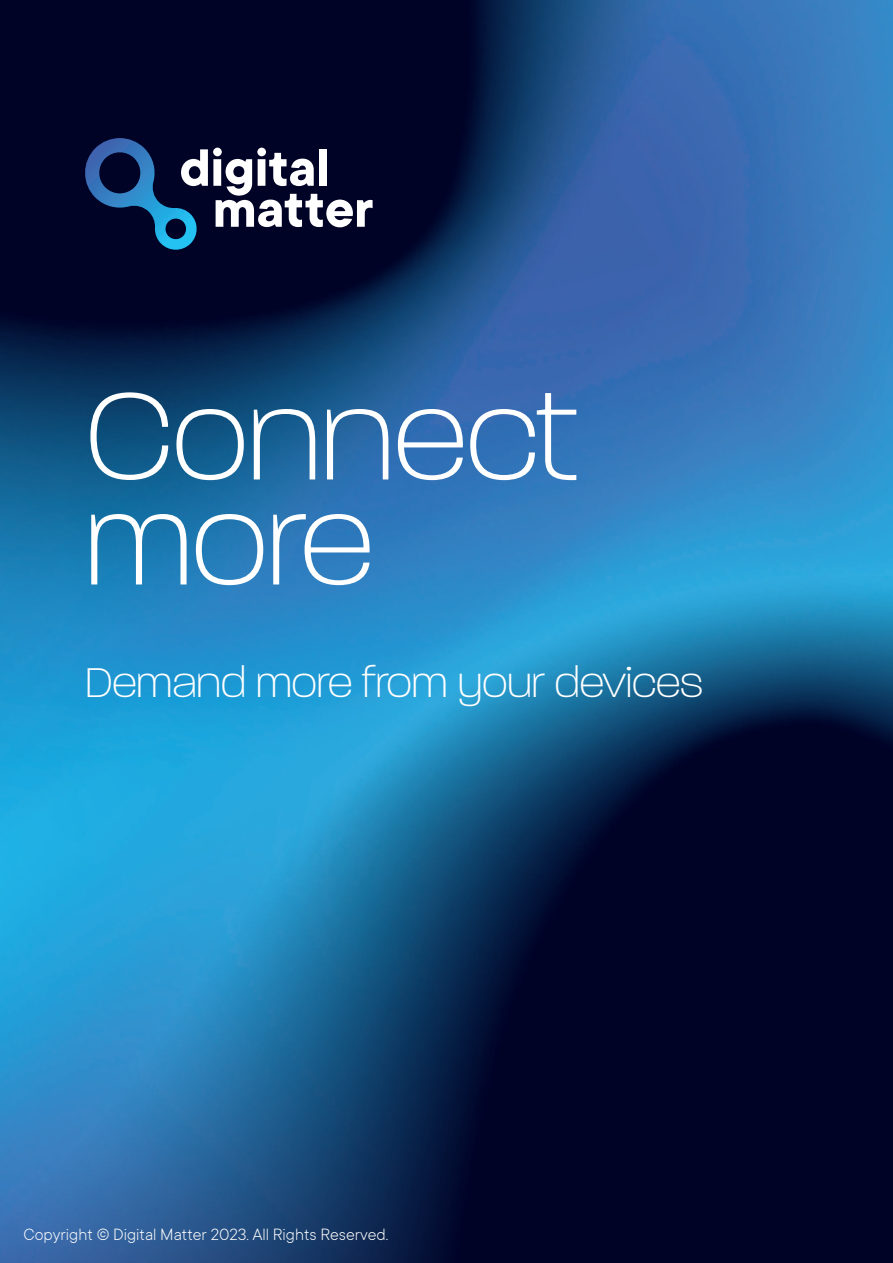
<style>
.page{position:relative;width:893px;height:1263px;background:#fff}
.page>*{position:absolute;margin:0;border:0;box-sizing:border-box;transform-origin:0 0}
.t1{font:200 135px/105px "Paralucent";color:#fff}
.t2{font:200 45px "Paralucent";color:#fff}
.t3{font:300 18px "TT Commons";color:#fff}
</style>
<div class="page">
<img style="left:0;top:0;width:893px;height:1263px">
<svg style="left:82px;top:138px;width:291px;height:112px;background:#313d5f"></svg>
<h1 class="t1" style="left:85px;top:384px;width:495px">Connect more</h1>
<h2 class="t2" style="left:85px;top:656px;width:619px">Demand more from your devices</h2>
<p class="t3" style="left:23px;top:1224px;width:367px">Copyright © Digital Matter 2023. All Rights Reserved.</p>
</div>
